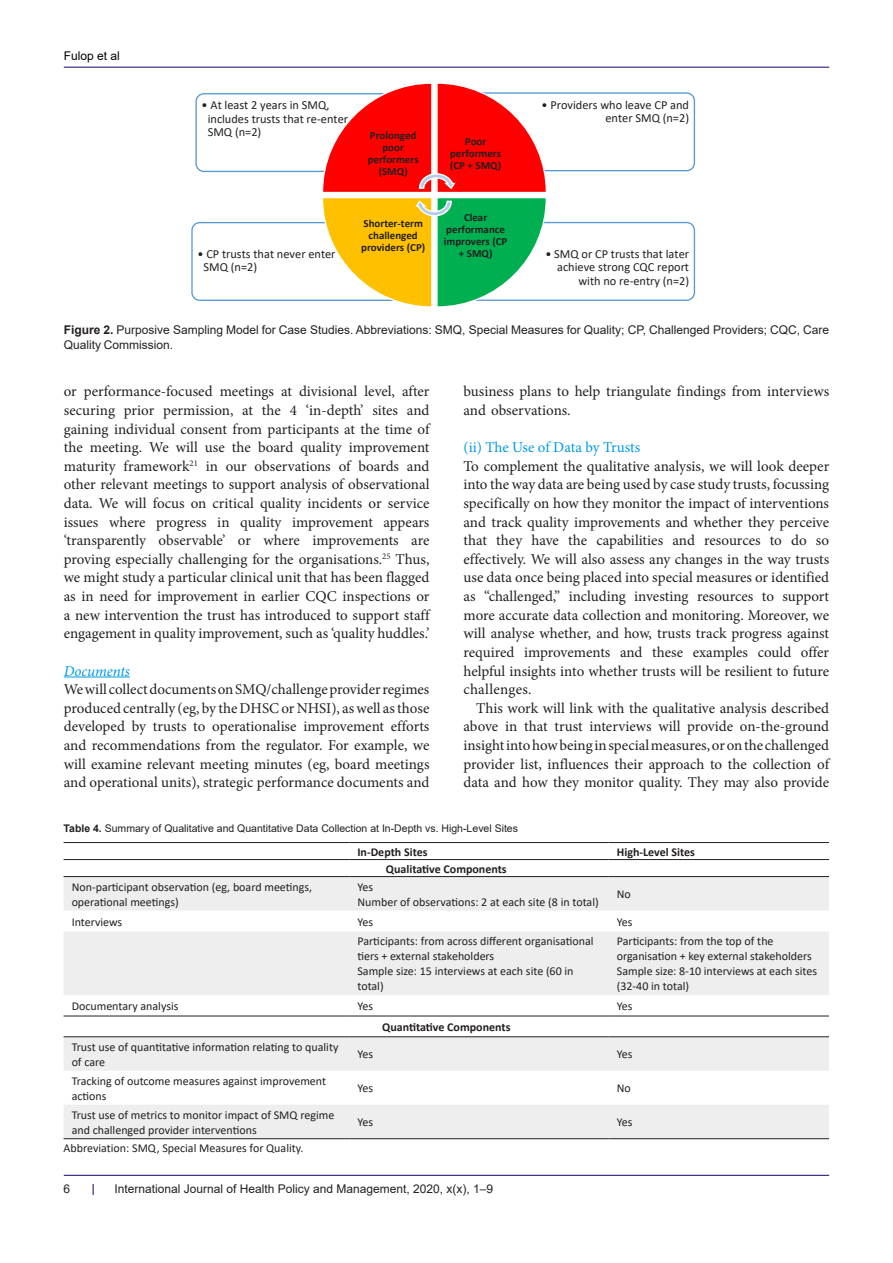
<style>
.page{position:relative;width:893px;height:1263px;background:#fff}
.page>*{position:absolute;margin:0;border:0;box-sizing:border-box;transform-origin:0 0}
.t1{font:15px/18.6px "Minion Pro";color:#231f20;text-align:justify}
.t2{font:15px "Minion Pro";letter-spacing:-.005em;color:#0099e5}
.t3{font:italic 15px "Minion Pro";color:#0099e5}
.t4{font:12.3px/13.5px "Calibri";color:#231f20;text-align:right}
.t5{font:12px/15px "Calibri";color:#231f20}
.t6{font:12px/15px "Arial";color:#231f20}
.t7{font:700 12px "Calibri";color:#231f20}
.t8{font:12px "Arial";color:#000001}
.t9{font:700 10.95px/12px "Calibri";color:#231f20;text-align:center}
.t10{font:10.5px "Arial";color:#231f20}
.s1{font-weight:700}
</style>
<div class="page">
<hr style="left:64px;top:67px;width:765px;height:1px;background:#190066">
<hr style="left:64px;top:1175px;width:765px;height:1px;background:#190066">
<hr style="left:64px;top:677px;width:66px;height:1px;background:#0099e5">
<div style="left:461px;top:222px;width:234px;height:79px;border:1px solid #5b9bd5;border-radius:8px"></div>
<div style="left:191px;top:222px;width:235px;height:79px;border:1px solid #5b9bd5;border-radius:8px"></div>
<div style="left:461px;top:92px;width:234px;height:79px;border:1px solid #5b9bd5;border-radius:8px"></div>
<div style="left:195px;top:93px;width:235px;height:79px;border:1px solid #5b9bd5;border-radius:8px"></div>
<svg style="left:321px;top:83px;width:227px;height:224px"></svg>
<svg style="left:64px;top:877px;width:765px;height:261px;fill:#eee"></svg>
<hr style="left:64px;top:842px;width:285px;height:1px;background:#231f20">
<hr style="left:349px;top:842px;width:260px;height:1px;background:#231f20">
<hr style="left:609px;top:842px;width:220px;height:1px;background:#231f20">
<hr style="left:64px;top:859px;width:285px;height:1px;background:#231f20">
<hr style="left:349px;top:859px;width:260px;height:1px;background:#231f20">
<hr style="left:609px;top:859px;width:220px;height:1px;background:#231f20">
<hr style="left:64px;top:876px;width:285px;height:1px;background:#231f20">
<hr style="left:349px;top:876px;width:260px;height:1px;background:#231f20">
<hr style="left:609px;top:876px;width:220px;height:1px;background:#231f20">
<hr style="left:64px;top:1016px;width:285px;height:1px;background:#231f20">
<hr style="left:349px;top:1016px;width:260px;height:1px;background:#231f20">
<hr style="left:609px;top:1016px;width:220px;height:1px;background:#231f20">
<hr style="left:64px;top:1036px;width:285px;height:1px;background:#231f20">
<hr style="left:349px;top:1036px;width:260px;height:1px;background:#231f20">
<hr style="left:609px;top:1036px;width:220px;height:1px;background:#231f20">
<hr style="left:64px;top:1138px;width:285px;height:1px;background:#231f20">
<hr style="left:349px;top:1138px;width:260px;height:1px;background:#231f20">
<hr style="left:609px;top:1138px;width:220px;height:1px;background:#231f20">
<p class="t8" style="left:64px;top:48px;width:58px">Fulop et al</p>
<p class="t4" style="left:208px;top:98px;width:142px;text-align:left;text-indent:-6px">• At least 2 years in SMQ, includes trusts that re-enter<br>SMQ (n=2)</p>
<p class="t4" style="left:204px;top:247px;width:134px;text-align:left;text-indent:-6px">• CP trusts that never enter<br>SMQ (n=2)</p>
<p class="t9" style="left:368px;top:129px;width:53px">Prolonged poor performers (SMQ)</p>
<p class="t9" style="left:450px;top:135px;width:53px">Poor performers (CP + SMQ)</p>
<p class="t9" style="left:444px;top:212px;width:65px">Clear performance improvers (CP + SMQ)</p>
<p class="t9" style="left:361px;top:218px;width:66px">Shorter-term challenged providers (CP)</p>
<p class="t4" style="left:541px;top:98px;width:149px">• Providers who leave CP and enter SMQ (n=2)</p>
<p class="t4" style="left:545px;top:247px;width:145px">• SMQ or CP trusts that later achieve strong CQC report with no re-entry (n=2)</p>
<p class="t6" style="left:64px;top:322px;width:767px"><span class="s1">Figure 2.</span> Purposive Sampling Model for Case Studies. Abbreviations: SMQ, Special Measures for Quality; CP, Challenged Providers; CQC, Care<br>Quality Commission.</p>
<p class="t1" style="left:64px;top:382px;width:367px">or performance-focused meetings at divisional level, after securing prior permission, at the 4 ‘in-depth’ sites and gaining individual consent from participants at the time of the meeting. We will use the board quality improvement maturity framework<sup>21</sup> in our observations of boards and other relevant meetings to support analysis of observational data. We will focus on critical quality incidents or service issues where progress in quality improvement appears ‘transparently observable’ or where improvements are proving especially challenging for the organisations.<sup>25</sup> Thus, we might study a particular clinical unit that has been flagged as in need for improvement in earlier CQC inspections or a new intervention the trust has introduced to support staff engagement in quality improvement, such as ‘quality huddles.’</p>
<p class="t3" style="left:64px;top:660px;width:68px">Documents</p>
<p class="t1" style="left:64px;top:680px;width:367px">We will collect documents on SMQ/challenge provider regimes produced centrally (eg, by the DHSC or NHSI), as well as those developed by trusts to operationalise improvement efforts and recommendations from the regulator. For example, we will examine relevant meeting minutes (eg, board meetings and operational units), strategic performance documents and</p>
<p class="t1" style="left:463px;top:382px;width:367px">business plans to help triangulate findings from interviews and observations.</p>
<p class="t2" style="left:463px;top:437px;width:178px">(ii) The Use of Data by Trusts</p>
<p class="t1" style="left:463px;top:457px;width:367px">To complement the qualitative analysis, we will look deeper into the way data are being used by case study trusts, focussing specifically on how they monitor the impact of interventions and track quality improvements and whether they perceive that they have the capabilities and resources to do so effectively. We will also assess any changes in the way trusts use data once being placed into special measures or identified as “challenged,” including investing resources to support more accurate data collection and monitoring. Moreover, we will analyse whether, and how, trusts track progress against required improvements and these examples could offer helpful insights into whether trusts will be resilient to future challenges.</p>
<p class="t1" style="left:463px;top:699px;width:367px;text-indent:13px">This work will link with the qualitative analysis described above in that trust interviews will provide on-the-ground insight into how being in special measures, or on the challenged provider list, influences their approach to the collection of data and how they monitor quality. They may also provide</p>
<p class="t10" style="left:64px;top:821px;width:456px"><span class="s1">Table 4.</span> Summary of Qualitative and Quantitative Data Collection at In-Depth vs. High-Level Sites</p>
<p class="t7" style="left:357px;top:843px;width:72px">In-Depth Sites</p>
<p class="t7" style="left:617px;top:843px;width:80px">High-Level Sites</p>
<p class="t7" style="left:386px;top:860px;width:122px">Qualitative Components</p>
<p class="t5" style="left:72px;top:879px;width:242px">Non-participant observation (eg, board meetings, operational meetings)</p>
<p class="t5" style="left:357px;top:879px;width:17px">Yes</p>
<p class="t5" style="left:617px;top:886px;width:16px">No</p>
<p class="t5" style="left:357px;top:894px;width:243px">Number of observations: 2 at each site (8 in total)</p>
<p class="t5" style="left:72px;top:914px;width:52px">Interviews</p>
<p class="t5" style="left:357px;top:914px;width:17px">Yes</p>
<p class="t5" style="left:617px;top:914px;width:17px">Yes</p>
<p class="t5" style="left:357px;top:933px;width:238px">Participants: from across different organisational tiers + external stakeholders</p>
<p class="t5" style="left:357px;top:963px;width:218px">Sample size: 15 interviews at each site (60 in total)</p>
<p class="t5" style="left:617px;top:933px;width:196px">Participants: from the top of the organisation + key external stakeholders</p>
<p class="t5" style="left:617px;top:963px;width:202px">Sample size: 8-10 interviews at each sites (32-40 in total)</p>
<p class="t5" style="left:72px;top:998px;width:108px">Documentary analysis</p>
<p class="t5" style="left:357px;top:998px;width:17px">Yes</p>
<p class="t5" style="left:617px;top:998px;width:17px">Yes</p>
<p class="t7" style="left:382px;top:1018px;width:130px">Quantitative Components</p>
<p class="t5" style="left:72px;top:1039px;width:268px">Trust use of quantitative information relating to quality of care</p>
<p class="t5" style="left:357px;top:1047px;width:17px">Yes</p>
<p class="t5" style="left:617px;top:1047px;width:17px">Yes</p>
<p class="t5" style="left:72px;top:1073px;width:256px">Tracking of outcome measures against improvement actions</p>
<p class="t5" style="left:357px;top:1080px;width:17px">Yes</p>
<p class="t5" style="left:617px;top:1080px;width:16px">No</p>
<p class="t5" style="left:72px;top:1107px;width:264px">Trust use of metrics to monitor impact of SMQ regime and challenged provider interventions</p>
<p class="t5" style="left:357px;top:1114px;width:17px">Yes</p>
<p class="t5" style="left:617px;top:1114px;width:17px">Yes</p>
<p class="t5" style="left:64px;top:1140px;width:241px">Abbreviation: SMQ, Special Measures for Quality.</p>
<p class="t6" style="left:64px;top:1181px;width:8px">6</p>
<p class="t6" style="left:114px;top:1181px;width:380px">International Journal of Health Policy and Management, 2020, x(x), 1–9</p>
</div>
